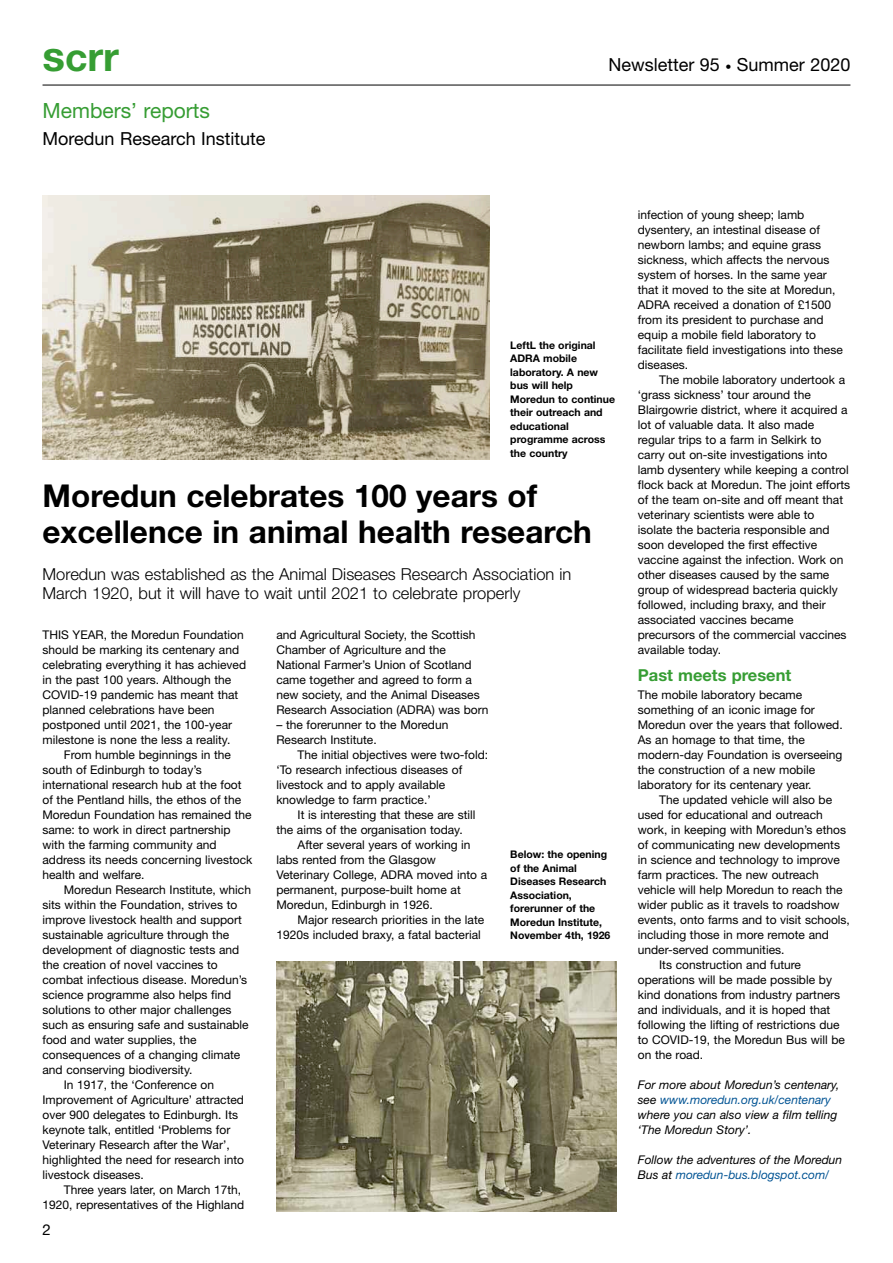
<style>
.page{position:relative;width:893px;height:1263px;background:#fff}
.page>*{position:absolute;margin:0;border:0;box-sizing:border-box;transform-origin:0 0}
.t1{font:700 40.5px "Helvetica Neue";color:#369d33}
.t2{font:700 31.5px/36px "Helvetica Neue";color:#000}
.t3{font:21px "Helvetica Neue";color:#369d33}
.t4{font:18px "Helvetica Neue";color:#000}
.t5{font:300 16.5px/19.5px "Helvetica Neue";color:#000}
.t6{font:700 16.5px "Helvetica Neue";color:#369d33}
.t7{font:15px "Helvetica Neue";color:#000}
.t8{font:12px/15px "Helvetica Neue";color:#000}
.t9{font:italic 12px/15px "Helvetica Neue";color:#000}
.t10{font:700 10.5px/13.5px "Helvetica Neue";color:#000}
.s1{font-size:42px}
.s2{font-size:39px}
.s3{font-size:12px}
.s4{color:#025494}
</style>
<div class="page">
<hr style="left:43px;top:85px;width:807px;height:1px;background:#000">
<img style="left:276px;top:961px;width:341px;height:251px">
<img style="left:43px;top:196px;width:446px;height:263px">
<h1 class="t1" style="left:43px;top:31px;width:78px"><span class="s1">s</span><span class="s2">c</span>rr</h1>
<h3 class="t4" style="left:608px;top:54px;width:244px">Newsletter 95 <span class="s3">•</span> Summer 2020</h3>
<h3 class="t3" style="left:43px;top:98px;width:169px">Members’ reports</h3>
<h3 class="t4" style="left:43px;top:128px;width:225px">Moredun Research Institute</h3>
<p class="t10" style="left:510px;top:338px;width:106px">LeftL the original<br>ADRA mobile laboratory. A new bus will help<br>Moredun to continue their outreach and educational programme across the country</p>
<h2 class="t2" style="left:43px;top:477px;width:551px">Moredun celebrates 100 years of excellence in animal health research</h2>
<h3 class="t5" style="left:43px;top:563px;width:530px">Moredun was established as the Animal Diseases Research Association in<br>March 1920, but it will have to wait until 2021 to celebrate properly</h3>
<p class="t8" style="left:43px;top:627px;width:205px">THIS YEAR, the Moredun Foundation should be marking its centenary and celebrating everything it has achieved in the past 100 years. Although the COVID-19 pandemic has meant that planned celebrations have been postponed until 2021, the 100-year milestone is none the less a reality.</p>
<p class="t8" style="left:43px;top:747px;width:211px;text-indent:21px">From humble beginnings in the south of Edinburgh to today’s international research hub at the foot of the Pentland hills, the ethos of the Moredun Foundation has remained the same: to work in direct partnership with the farming community and address its needs concerning livestock health and welfare.</p>
<p class="t8" style="left:64px;top:882px;width:189px">Moredun Research Institute, which</p>
<p class="t8" style="left:43px;top:897px;width:196px">sits within the Foundation, strives to</p>
<p class="t8" style="left:43px;top:912px;width:201px">improve livestock health and support</p>
<p class="t8" style="left:43px;top:927px;width:188px">sustainable agriculture through the</p>
<p class="t8" style="left:43px;top:942px;width:198px">development of diagnostic tests and</p>
<p class="t8" style="left:43px;top:957px;width:177px">the creation of novel vaccines to</p>
<p class="t8" style="left:43px;top:972px;width:206px">combat infectious disease. Moredun’s</p>
<p class="t8" style="left:43px;top:987px;width:190px">science programme also helps find</p>
<p class="t8" style="left:43px;top:1002px;width:190px">solutions to other major challenges</p>
<p class="t8" style="left:43px;top:1017px;width:208px">such as ensuring safe and sustainable</p>
<p class="t8" style="left:43px;top:1032px;width:156px">food and water supplies, the</p>
<p class="t8" style="left:43px;top:1047px;width:199px">consequences of a changing climate</p>
<p class="t8" style="left:43px;top:1062px;width:152px">and conserving biodiversity.</p>
<p class="t8" style="left:64px;top:1077px;width:152px">In 1917, the ‘Conference on</p>
<p class="t8" style="left:43px;top:1092px;width:203px">Improvement of Agriculture’ attracted</p>
<p class="t8" style="left:43px;top:1107px;width:197px">over 900 delegates to Edinburgh. Its</p>
<p class="t8" style="left:43px;top:1122px;width:189px">keynote talk, entitled ‘Problems for</p>
<p class="t8" style="left:43px;top:1137px;width:189px">Veterinary Research after the War’,</p>
<p class="t8" style="left:43px;top:1152px;width:203px">highlighted the need for research into</p>
<p class="t8" style="left:43px;top:1167px;width:103px">livestock diseases.</p>
<p class="t8" style="left:64px;top:1182px;width:179px">Three years later, on March 17th,</p>
<p class="t8" style="left:43px;top:1197px;width:203px">1920, representatives of the Highland</p>
<p class="t7" style="left:43px;top:1220px;width:10px">2</p>
<p class="t8" style="left:276px;top:627px;width:214px">and Agricultural Society, the Scottish Chamber of Agriculture and the National Farmer’s Union of Scotland came together and agreed to form a new society, and the Animal Diseases Research Association (ADRA) was born</p>
<p class="t8" style="left:276px;top:717px;width:173px">– the forerunner to the Moredun<br>Research Institute.</p>
<p class="t8" style="left:276px;top:747px;width:213px;text-indent:21px">The initial objectives were two-fold: ‘To research infectious diseases of livestock and to apply available knowledge to farm practice.’</p>
<p class="t8" style="left:276px;top:807px;width:201px;text-indent:21px">It is interesting that these are still the aims of the organisation today.</p>
<p class="t8" style="left:276px;top:837px;width:212px;text-indent:21px">After several years of working in labs rented from the Glasgow<br>Veterinary College, ADRA moved into a permanent, purpose-built home at<br>Moredun, Edinburgh in 1926.</p>
<p class="t8" style="left:276px;top:912px;width:209px;text-align:right">Major research priorities in the late<br>1920s included braxy, a fatal bacterial</p>
<p class="t10" style="left:510px;top:847px;width:102px">Below: the opening of the Animal<br>Diseases Research<br>Association, forerunner of the<br>Moredun Institute,<br>November 4th, 1926</p>
<p class="t8" style="left:638px;top:207px;width:206px">infection of young sheep; lamb dysentery, an intestinal disease of newborn lambs; and equine grass sickness, which affects the nervous system of horses. In the same year that it moved to the site at Moredun,<br>ADRA received a donation of £1500 from its president to purchase and equip a mobile field laboratory to facilitate field investigations into these diseases.</p>
<p class="t8" style="left:638px;top:372px;width:214px;text-indent:21px">The mobile laboratory undertook a ‘grass sickness’ tour around the Blairgowrie district, where it acquired a lot of valuable data. It also made regular trips to a farm in Selkirk to carry out on-site investigations into lamb dysentery while keeping a control flock back at Moredun. The joint efforts of the team on-site and off meant that veterinary scientists were able to isolate the bacteria responsible and soon developed the first effective vaccine against the infection. Work on other diseases caused by the same group of widespread bacteria quickly followed, including braxy, and their associated vaccines became precursors of the commercial vaccines available today.</p>
<h3 class="t6" style="left:638px;top:665px;width:155px">Past meets present</h3>
<p class="t8" style="left:638px;top:687px;width:206px">The mobile laboratory became something of an iconic image for Moredun over the years that followed.<br>As an homage to that time, the modern-day Foundation is overseeing the construction of a new mobile laboratory for its centenary year.</p>
<p class="t8" style="left:659px;top:792px;width:175px">The updated vehicle will also be</p>
<p class="t8" style="left:638px;top:807px;width:186px">used for educational and outreach</p>
<p class="t8" style="left:638px;top:822px;width:210px">work, in keeping with Moredun’s ethos</p>
<p class="t8" style="left:638px;top:837px;width:204px">of communicating new developments</p>
<p class="t8" style="left:638px;top:852px;width:204px">in science and technology to improve</p>
<p class="t8" style="left:638px;top:867px;width:182px">farm practices. The new outreach</p>
<p class="t8" style="left:638px;top:882px;width:206px">vehicle will help Moredun to reach the</p>
<p class="t8" style="left:638px;top:897px;width:203px">wider public as it travels to roadshow</p>
<p class="t8" style="left:638px;top:912px;width:214px">events, onto farms and to visit schools,</p>
<p class="t8" style="left:638px;top:927px;width:193px">including those in more remote and</p>
<p class="t8" style="left:638px;top:942px;width:148px">under-served communities.</p>
<p class="t8" style="left:659px;top:957px;width:143px">Its construction and future</p>
<p class="t8" style="left:638px;top:972px;width:196px">operations will be made possible by</p>
<p class="t8" style="left:638px;top:987px;width:204px">kind donations from industry partners</p>
<p class="t8" style="left:638px;top:1002px;width:194px">and individuals, and it is hoped that</p>
<p class="t8" style="left:638px;top:1017px;width:203px">following the lifting of restrictions due</p>
<p class="t8" style="left:638px;top:1032px;width:209px">to COVID-19, the Moredun Bus will be</p>
<p class="t8" style="left:638px;top:1047px;width:67px">on the road.</p>
<p class="t9" style="left:638px;top:1077px;width:203px">For more about Moredun’s centenary, see <span class="s4">www.moredun.org.uk/centenary </span>where you can also view a film telling ‘The Moredun Story’.</p>
<p class="t9" style="left:638px;top:1152px;width:206px">Follow the adventures of the Moredun<br>Bus at <span class="s4">moredun-bus.blogspot.com/</span></p>
</div>
